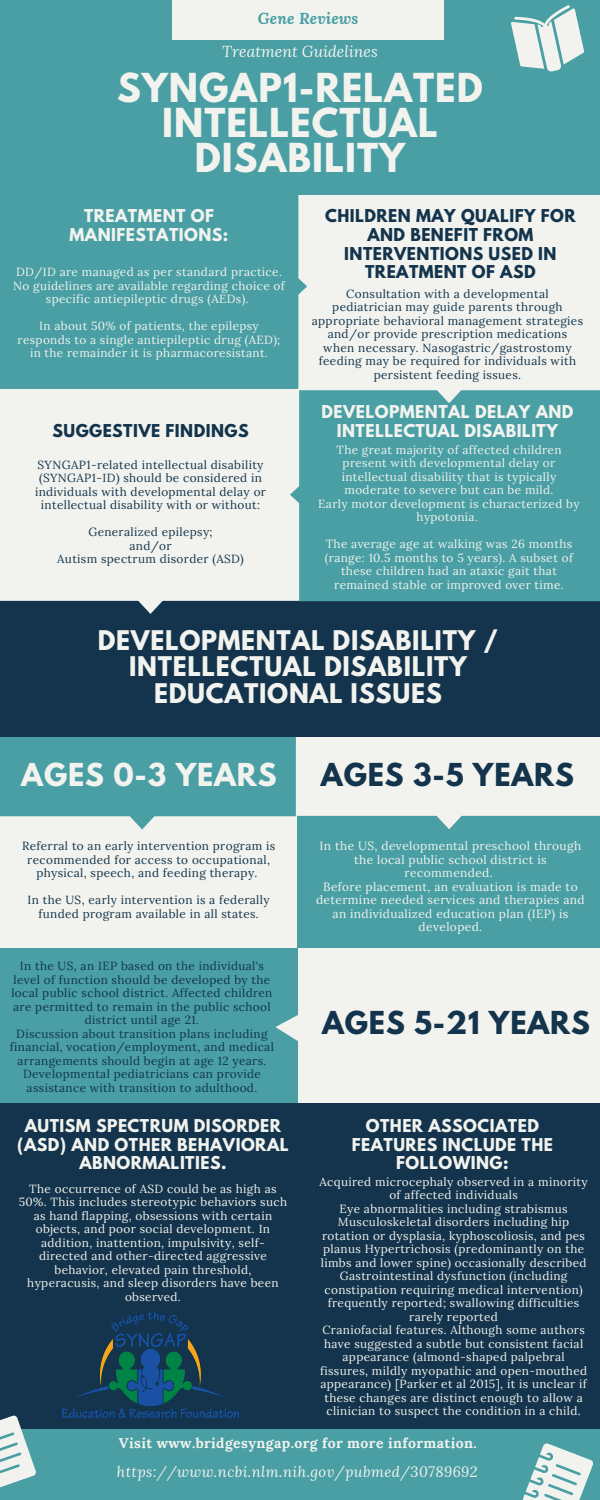
<style>
.page{position:relative;width:600px;height:1500px;background:#499fa4}
.page>*{position:absolute;margin:0;border:0;box-sizing:border-box;transform-origin:0 0}
.t1{font:700 35.4px/35.2px "League Spartan";letter-spacing:.03em;color:#f2f3ee;text-align:center}
.t2{font:700 28px "League Spartan";letter-spacing:.03em;color:#13344c}
.t3{font:700 28px "League Spartan";letter-spacing:.03em;color:#f2f3ee}
.t4{font:700 24px/26.2px "League Spartan";letter-spacing:.03em;color:#f2f3ee;text-align:center}
.t5{font:700 15.7px/18.8px "League Spartan";letter-spacing:.03em;color:#f2f3ee;text-align:center}
.t6{font:700 15.7px/18.8px "League Spartan";letter-spacing:.03em;color:#13344c;text-align:center}
.t7{font:italic 15.7px "Lora";color:#f2f3ee}
.t8{font:italic 700 15.7px "Lora";letter-spacing:.01em;color:#499fa4}
.t9{font:italic 14.7px "Lora";letter-spacing:.03em;color:#f2f3ee}
.t10{font:700 14px "Lora";letter-spacing:.03em;color:#f2f3ee}
.t11{font:12px/13.5px "Lora";letter-spacing:.03em;color:#f2f3ee;text-align:center}
.t12{font:11.8px/13.5px "Lora";letter-spacing:.03em;color:#f2f3ee;text-align:center}
.t13{font:11.8px/13.5px "Lora";letter-spacing:.03em;color:#13344c;text-align:center}
</style>
<div class="page">
<div style="left:0;top:785px;width:300px;height:162px;background:#f2f3ee"></div>
<div style="left:298px;top:920px;width:302px;height:186px;background:#f2f3ee"></div>
<div style="left:297px;top:785px;width:302px;height:163px;background:#499fa4"></div>
<svg style="left:296px;top:737px;width:304px;height:92px;background:#dbe7e3"></svg>
<svg style="left:0;top:737px;width:296px;height:93px"></svg>
<div style="left:0;top:576px;width:600px;height:161px;background:#13344c"></div>
<div style="left:0;top:389px;width:303px;height:225px;background:#f2f3ee"></div>
<svg style="left:290px;top:389px;width:310px;height:212px"></svg>
<div style="left:298px;top:195px;width:302px;height:208px;background:#f2f3ee"></div>
<svg style="left:298px;top:195px;width:9px;height:193px;background:#e3ebe7"></svg>
<div style="left:0;top:1104px;width:600px;height:324px;background:#13344c"></div>
<div style="left:172px;top:0;width:272px;height:40px;background:#f2f3ee"></div>
<svg style="left:523px;top:1443px;width:70px;height:57px"></svg>
<svg style="left:0;top:1415px;width:37px;height:73px"></svg>
<svg style="left:511px;top:5px;width:74px;height:67px"></svg>
<svg style="left:275px;top:1015px;width:23px;height:26px"></svg>
<img style="left:62px;top:1312px;width:177px;height:106px">
<h3 class="t8" style="left:258px;top:8px;width:102px">Gene Reviews</h3>
<h3 class="t7" style="left:222px;top:41px;width:157px">Treatment Guidelines</h3>
<h1 class="t1" style="left:117px;top:75px;width:367px">SYNGAP1-RELATED<br>INTELLECTUAL<br>DISABILITY</h1>
<h3 class="t5" style="left:70px;top:208px;width:160px">TREATMENT OF<br>MANIFESTATIONS:</h3>
<p class="t12" style="left:13px;top:265px;width:273px">DD/ID are managed as per standard practice.<br>No guidelines are available regarding choice of specific antiepileptic drugs (AEDs).</p>
<p class="t12" style="left:18px;top:319px;width:264px">In about 50% of patients, the epilepsy responds to a single antiepileptic drug (AED); in the remainder it is pharmacoresistant.</p>
<h3 class="t6" style="left:325px;top:208px;width:252px">CHILDREN MAY QUALIFY FOR<br>AND BENEFIT FROM<br>INTERVENTIONS USED IN<br>TREATMENT OF ASD</h3>
<p class="t13" style="left:312px;top:287px;width:273px">Consultation with a developmental pediatrician may guide parents through appropriate behavioral management strategies and/or provide prescription medications when necessary. Nasogastric/gastrostomy feeding may be required for individuals with persistent feeding issues.</p>
<h3 class="t5" style="left:321px;top:405px;width:254px">DEVELOPMENTAL DELAY AND<br>INTELLECTUAL DISABILITY</h3>
<p class="t12" style="left:318px;top:443px;width:263px">The great majority of affected children present with developmental delay or intellectual disability that is typically moderate to severe but can be mild.<br>Early motor development is characterized by hypotonia.</p>
<p class="t12" style="left:325px;top:537px;width:250px">The average age at walking was 26 months (range: 10.5 months to 5 years). A subset of these children had an ataxic gait that remained stable or improved over time.</p>
<h3 class="t4" style="left:98px;top:630px;width:402px">DEVELOPMENTAL DISABILITY /<br>INTELLECTUAL DISABILITY<br>EDUCATIONAL ISSUES</h3>
<h3 class="t6" style="left:52px;top:423px;width:198px">SUGGESTIVE FINDINGS</h3>
<p class="t13" style="left:35px;top:458px;width:232px">SYNGAP1-related intellectual disability (SYNGAP1-ID) should be considered in individuals with developmental delay or intellectual disability with or without:</p>
<p class="t13" style="left:57px;top:525px;width:188px">Generalized epilepsy;<br>and/or<br>Autism spectrum disorder (ASD)</p>
<h2 class="t3" style="left:21px;top:761px;width:257px">AGES 0-3 YEARS</h2>
<h2 class="t2" style="left:321px;top:761px;width:255px">AGES 3-5 YEARS</h2>
<p class="t13" style="left:22px;top:839px;width:255px">Referral to an early intervention program is recommended for access to occupational, physical, speech, and feeding therapy.</p>
<p class="t13" style="left:28px;top:893px;width:244px">In the US, early intervention is a federally funded program available in all states.</p>
<p class="t13" style="left:10px;top:959px;width:266px">In the US, an IEP based on the individual's level of function should be developed by the local public school district. Affected children are permitted to remain in the public school district until age 21.<br>Discussion about transition plans including financial, vocation/employment, and medical arrangements should begin at age 12 years.<br>Developmental pediatricians can provide assistance with transition to adulthood.</p>
<p class="t11" style="left:316px;top:839px;width:270px">In the US, developmental preschool through the local public school district is recommended.<br>Before placement, an evaluation is made to determine needed services and therapies and an individualized education plan (IEP) is developed.</p>
<h2 class="t2" style="left:322px;top:1009px;width:269px">AGES 5-21 YEARS</h2>
<h3 class="t5" style="left:17px;top:1118px;width:273px">AUTISM SPECTRUM DISORDER (ASD) AND OTHER BEHAVIORAL<br>ABNORMALITIES.</h3>
<p class="t12" style="left:19px;top:1182px;width:270px">The occurrence of ASD could be as high as 50%. This includes stereotypic behaviors such as hand flapping, obsessions with certain objects, and poor social development. In addition, inattention, impulsivity, self&shy;directed and other-directed aggressive behavior, elevated pain threshold, hyperacusis, and sleep disorders have been observed.</p>
<h3 class="t5" style="left:352px;top:1118px;width:203px">OTHER ASSOCIATED<br>FEATURES INCLUDE THE<br>FOLLOWING:</h3>
<p class="t12" style="left:320px;top:1175px;width:270px">Acquired microcephaly observed in a minority of affected individuals<br>Eye abnormalities including strabismus Musculoskeletal disorders including hip rotation or dysplasia, kyphoscoliosis, and pes planus Hypertrichosis (predominantly on the limbs and lower spine) occasionally described Gastrointestinal dysfunction (including constipation requiring medical intervention) frequently reported; swallowing difficulties rarely reported<br>Craniofacial features. Although some authors have suggested a subtle but consistent facial appearance (almond-shaped palpebral fissures, mildly myopathic and open-mouthed appearance) [Parker et al 2015], it is unclear if these changes are distinct enough to allow a clinician to suspect the condition in a child.</p>
<p class="t10" style="left:119px;top:1434px;width:359px">Visit www.bridgesyngap.org for more information.</p>
<p class="t9" style="left:117px;top:1462px;width:362px">https://www.ncbi.nlm.nih.gov/pubmed/30789692</p>
</div>
